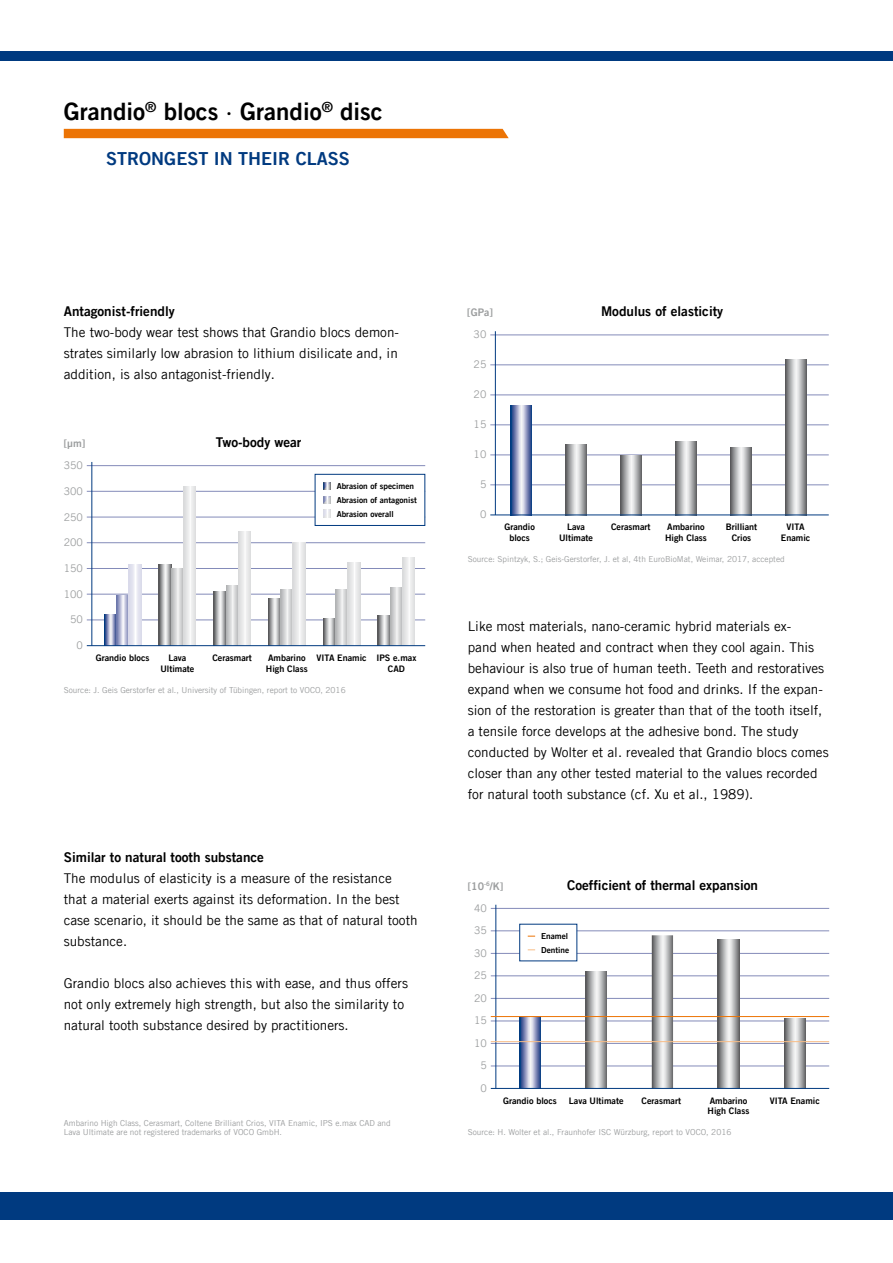
<style>
.page{position:relative;width:893px;height:1263px;background:#fff}
.page>*{position:absolute;margin:0;border:0;box-sizing:border-box;transform-origin:0 0}
.t1{font:24px "Trade Gothic LT Com Bd 2";color:#000}
.t2{font:18px "Trade Gothic LT Com Bd 2";color:#003a80}
.t3{font:13.5px/21px "Trade Gothic LT Com";color:#000}
.t4{font:13.5px "Trade Gothic LT Com Bd 2";color:#000}
.t5{font:10.5px/22.5px "Trade Gothic LT Com";color:#9c9e9f;text-align:right}
.t6{font:10.5px "Trade Gothic LT Com Bd 2";color:#9c9e9f}
.t7{font:9px/10.8px "Trade Gothic LT Com Bd 2";color:#000;text-align:center}
.t8{font:8.25px/9.9px "Trade Gothic LT Com";color:#9c9e9f}
.t9{font:8.25px/13.6px "Trade Gothic LT Com Bd 2";color:#000}
.s1{font-family:"Trade Gothic LT Com"}
</style>
<div class="page">
<div style="left:0;top:1192px;width:893px;height:28px;background:#003a80"></div>
<div style="left:0;top:51px;width:893px;height:10px;background:#003a80"></div>
<div style="left:64px;top:129px;width:445px;height:9px;background:#ec7405"></div>
<hr style="left:87px;top:620px;width:338px;height:1px;background:#848bb9">
<hr style="left:87px;top:594px;width:338px;height:1px;background:#848bb9">
<hr style="left:87px;top:568px;width:338px;height:1px;background:#848bb9">
<hr style="left:87px;top:542px;width:338px;height:1px;background:#848bb9">
<hr style="left:87px;top:517px;width:338px;height:1px;background:#848bb9">
<hr style="left:87px;top:491px;width:338px;height:1px;background:#848bb9">
<hr style="left:87px;top:465px;width:338px;height:1px;background:#848bb9">
<svg style="left:378px;top:615px;width:12px;height:30px"></svg>
<svg style="left:390px;top:587px;width:13px;height:58px"></svg>
<svg style="left:403px;top:557px;width:12px;height:88px"></svg>
<hr style="left:91px;top:462px;width:1px;height:184px;background:#003a80">
<svg style="left:104px;top:615px;width:12px;height:30px"></svg>
<svg style="left:159px;top:564px;width:12px;height:81px"></svg>
<svg style="left:214px;top:592px;width:12px;height:53px"></svg>
<svg style="left:268px;top:599px;width:13px;height:46px"></svg>
<svg style="left:323px;top:619px;width:12px;height:26px"></svg>
<svg style="left:116px;top:595px;width:13px;height:50px"></svg>
<svg style="left:171px;top:568px;width:13px;height:77px"></svg>
<svg style="left:226px;top:586px;width:12px;height:59px"></svg>
<svg style="left:281px;top:590px;width:12px;height:55px"></svg>
<svg style="left:335px;top:590px;width:13px;height:55px"></svg>
<svg style="left:129px;top:564px;width:12px;height:81px"></svg>
<svg style="left:184px;top:486px;width:12px;height:159px"></svg>
<svg style="left:238px;top:532px;width:13px;height:113px"></svg>
<svg style="left:293px;top:542px;width:12px;height:103px"></svg>
<svg style="left:348px;top:563px;width:12px;height:82px"></svg>
<hr style="left:87px;top:645px;width:338px;height:1px;background:#003a80">
<div style="left:315px;top:474px;width:110px;height:52px;background:#fff;border:1px solid #003a80"></div>
<svg style="left:323px;top:482px;width:8px;height:8px"></svg>
<svg style="left:323px;top:496px;width:8px;height:8px"></svg>
<svg style="left:323px;top:510px;width:8px;height:7px"></svg>
<hr style="left:490px;top:485px;width:339px;height:1px;background:#848bb9">
<hr style="left:490px;top:455px;width:339px;height:1px;background:#848bb9">
<hr style="left:490px;top:425px;width:339px;height:1px;background:#848bb9">
<hr style="left:490px;top:395px;width:339px;height:1px;background:#848bb9">
<hr style="left:490px;top:365px;width:339px;height:1px;background:#848bb9">
<hr style="left:490px;top:335px;width:339px;height:1px;background:#848bb9">
<svg style="left:785px;top:360px;width:21px;height:154px;background:#b0b1b2"></svg>
<hr style="left:495px;top:331px;width:1px;height:184px;background:#003a80">
<svg style="left:510px;top:405px;width:22px;height:109px;background:#8392bb"></svg>
<svg style="left:565px;top:444px;width:22px;height:70px;background:#adaeaf"></svg>
<svg style="left:620px;top:456px;width:21px;height:58px"></svg>
<svg style="left:675px;top:441px;width:21px;height:73px;background:#b0b1b2"></svg>
<svg style="left:730px;top:447px;width:21px;height:67px"></svg>
<hr style="left:490px;top:514px;width:339px;height:1px;background:#003a80">
<hr style="left:491px;top:1066px;width:338px;height:1px;background:#848bb9">
<hr style="left:491px;top:1043px;width:338px;height:1px;background:#848bb9">
<hr style="left:491px;top:1021px;width:338px;height:1px;background:#848bb9">
<hr style="left:491px;top:998px;width:338px;height:1px;background:#848bb9">
<hr style="left:491px;top:975px;width:338px;height:1px;background:#848bb9">
<hr style="left:491px;top:953px;width:338px;height:1px;background:#848bb9">
<hr style="left:491px;top:930px;width:338px;height:1px;background:#848bb9">
<hr style="left:491px;top:908px;width:338px;height:1px;background:#848bb9">
<svg style="left:784px;top:1019px;width:21px;height:69px"></svg>
<hr style="left:495px;top:905px;width:1px;height:183px;background:#003a80">
<svg style="left:519px;top:1017px;width:22px;height:71px;background:#8392bb"></svg>
<svg style="left:586px;top:971px;width:21px;height:117px;background:#b0b1b2"></svg>
<svg style="left:652px;top:935px;width:21px;height:153px;background:#b0b1b3"></svg>
<svg style="left:718px;top:940px;width:21px;height:148px;background:#b0b1b2"></svg>
<hr style="left:491px;top:1088px;width:338px;height:1px;background:#003a80">
<hr style="left:491px;top:1016px;width:338px;height:1px;background:#ec7405">
<hr style="left:491px;top:1041px;width:338px;height:1px;background:#f8bd87">
<div style="left:519px;top:924px;width:58px;height:37px;background:#fff"></div>
<h1 class="t1" style="left:64px;top:97px;width:321px">Grandio<sup>®</sup> blocs <span class="s1">·</span> Grandio<sup>®</sup> disc</h1>
<h2 class="t2" style="left:64px;top:147px;width:23px">St</h2>
<h2 class="t2" style="left:127px;top:147px;width:224px">rongest in THEIR class</h2>
<p class="t4" style="left:64px;top:303px;width:112px">Antagonist-friendly</p>
<p class="t3" style="left:64px;top:322px;width:337px;text-align:justify">The two-body wear test shows that Grandio blocs demon&shy;strates similarly low abrasion to lithium disilicate and, in addition, is also antagonist-friendly.</p>
<p class="t6" style="left:64px;top:437px;width:23px">[µm]</p>
<p class="t5" style="left:64px;top:454px;width:21px">350</p>
<p class="t5" style="left:64px;top:480px;width:21px">300</p>
<p class="t5" style="left:64px;top:505px;width:21px">250</p>
<p class="t5" style="left:64px;top:531px;width:21px">200</p>
<p class="t5" style="left:64px;top:557px;width:21px">150</p>
<p class="t5" style="left:64px;top:582px;width:21px">100</p>
<p class="t5" style="left:70px;top:608px;width:14px">50</p>
<p class="t5" style="left:76px;top:634px;width:8px">0</p>
<p class="t4" style="left:216px;top:434px;width:87px">Two-body wear</p>
<p class="t9" style="left:337px;top:479px;width:82px">Abrasion of specimen<br>Abrasion of antagonist<br>Abrasion overall</p>
<p class="t7" style="left:96px;top:652px;width:55px">Grandio blocs</p>
<p class="t7" style="left:160px;top:652px;width:35px">Lava<br>Ultimate</p>
<p class="t7" style="left:212px;top:652px;width:41px">Cerasmart</p>
<p class="t7" style="left:266px;top:652px;width:43px;text-align:left">Ambarino<br>High Class</p>
<p class="t7" style="left:388px;top:652px;width:30px;text-align:left;text-indent:-71px">VITA Enamic I PS e.max<br>CAD</p>
<p class="t8" style="left:64px;top:685px;width:283px">Source: J. Geis Gerstorfer et al., University of Tübingen, report to VOCO, 2016</p>
<p class="t4" style="left:64px;top:849px;width:202px">Similar to natural tooth substance</p>
<p class="t3" style="left:64px;top:868px;width:355px">The modulus of elasticity is a measure of the resistance that a material exerts against its deformation. In the best case scenario, it should be the same as that of natural tooth substance.</p>
<p class="t3" style="left:64px;top:973px;width:346px">Grandio blocs also achieves this with ease, and thus offers not only extremely high strength, but also the similarity to natural tooth substance desired by practitioners.</p>
<p class="t8" style="left:64px;top:1117px;width:328px">Ambarino High Class, Cerasmart, Coltene Brilliant Crios, VITA Enamic, IPS e.max CAD and<br>Lava Ultimate are not registered trademarks of VOCO GmbH.</p>
<p class="t6" style="left:467px;top:306px;width:27px">[GPa]</p>
<p class="t5" style="left:474px;top:323px;width:14px">30</p>
<p class="t5" style="left:474px;top:353px;width:14px">25</p>
<p class="t5" style="left:474px;top:383px;width:14px">20</p>
<p class="t5" style="left:474px;top:413px;width:14px">15</p>
<p class="t5" style="left:474px;top:443px;width:14px">10</p>
<p class="t5" style="left:480px;top:473px;width:8px">5</p>
<p class="t5" style="left:480px;top:503px;width:8px">0</p>
<p class="t4" style="left:601px;top:303px;width:124px">Modulus of elasticity</p>
<p class="t7" style="left:504px;top:521px;width:32px">Grandio blocs</p>
<p class="t7" style="left:559px;top:521px;width:35px">Lava<br>Ultimate</p>
<p class="t7" style="left:611px;top:521px;width:41px">Cerasmart</p>
<p class="t7" style="left:665px;top:521px;width:43px;text-align:left">Ambarino<br>High Class</p>
<p class="t7" style="left:726px;top:521px;width:33px">Brilliant<br>Crios</p>
<p class="t7" style="left:781px;top:521px;width:31px">VITA<br>Enamic</p>
<p class="t8" style="left:468px;top:554px;width:318px">Source: Spintzyk, S.; Geis-Gerstorfer, J. et al, 4th EuroBioMat, Weimar, 2017, accepted</p>
<p class="t3" style="left:468px;top:616px;width:362px">Like most materials, nano-ceramic hybrid materials ex-<br>pand when heated and contract when they cool again. This behaviour is also true of human teeth. Teeth and restoratives expand when we consume hot food and drinks. If the expan&shy;sion of the restoration is greater than that of the tooth itself, a tensile force develops at the adhesive bond. The study conducted by Wolter et al. revealed that Grandio blocs comes closer than any other tested material to the values recorded for natural tooth substance (cf. Xu et al., 1989).</p>
<p class="t6" style="left:468px;top:879px;width:37px">[10<sup>-6</sup>/K]</p>
<p class="t5" style="left:474px;top:897px;width:14px">40<br>35<br>30<br>25<br>20<br>15<br>10<br>5<br>0</p>
<p class="t4" style="left:567px;top:877px;width:192px">Coefficient of thermal expansion</p>
<p class="t9" style="left:541px;top:929px;width:29px">Enamel</p>
<p class="t9" style="left:541px;top:943px;width:29px">Dentine</p>
<p class="t7" style="left:503px;top:1095px;width:55px">Grandio blocs</p>
<p class="t7" style="left:569px;top:1095px;width:56px">Lava Ultimate</p>
<p class="t7" style="left:642px;top:1095px;width:41px">Cerasmart</p>
<p class="t7" style="left:708px;top:1095px;width:43px;text-align:left">Ambarino<br>High Class</p>
<p class="t7" style="left:770px;top:1095px;width:52px">VITA Enamic</p>
<p class="t8" style="left:468px;top:1127px;width:265px">Source: H. Wolter et al., Fraunhofer ISC Würzburg, report to VOCO, 2016</p>
</div>
